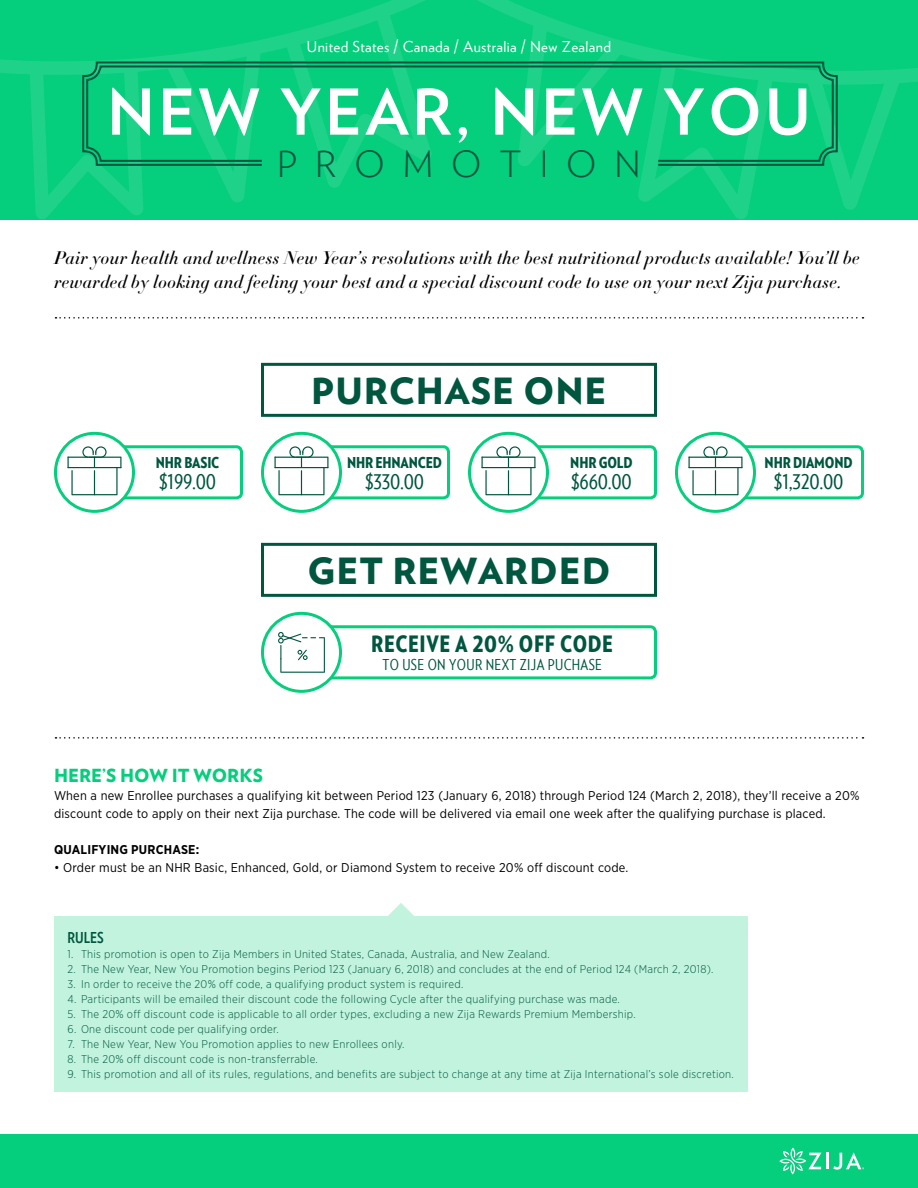
<style>
.page{position:relative;width:918px;height:1188px;background:#fff}
.page>*{position:absolute;margin:0;border:0;box-sizing:border-box;transform-origin:0 0}
.t1{font:700 63px "Verlag";letter-spacing:.05em;color:#fff}
.t2{font:900 36px "Verlag";letter-spacing:.025em;color:#00563f}
.t3{font:300 36px "Verlag";letter-spacing:.5em;color:#00563f}
.t4{font:22.5px "Verlag Condensed";letter-spacing:-.01em;color:#00563f}
.t5{font:900 22.5px "Verlag Condensed";letter-spacing:.025em;color:#00563f}
.t6{font:italic 500 18px/24px "HTF Didot M24";letter-spacing:.025em;color:#000}
.t7{font:900 18px "Verlag";color:#05ce7c}
.t8{font:15px "Verlag";letter-spacing:.025em;color:#fff}
.t9{font:900 15px "Verlag Condensed";letter-spacing:-.01em;color:#00563f}
.t10{font:15px "Verlag Condensed";letter-spacing:.025em;color:#00563f}
.t11{font:700 15px "Verlag Condensed";color:#00563f}
.t12{font:12.75px/18px "Gotham Narrow";letter-spacing:.015em;color:#000}
.t13{font:700 12.75px "Gotham Narrow";letter-spacing:.015em;color:#000}
.t14{font:300 11.25px "Gotham Narrow";letter-spacing:.025em;color:#00563f}
</style>
<div class="page">
<div style="left:0;top:0;width:918px;height:219px;background:#05ce7c"></div>
<div style="left:0;top:1134px;width:918px;height:54px;background:#05ce7c"></div>
<svg style="left:477px;top:0;width:441px;height:219px"></svg>
<svg style="left:0;top:0;width:425px;height:219px"></svg>
<div style="left:315px;top:445px;width:135px;height:54px;border:3px solid #05ce7c;border-radius:5px"></div>
<div style="left:729px;top:445px;width:135px;height:54px;border:3px solid #05ce7c;border-radius:5px"></div>
<div style="left:522px;top:445px;width:135px;height:54px;border:3px solid #05ce7c;border-radius:5px"></div>
<div style="left:108px;top:445px;width:135px;height:54px;border:3px solid #05ce7c;border-radius:5px"></div>
<div style="left:315px;top:625px;width:342px;height:54px;border:3px solid #05ce7c;border-radius:5px"></div>
<svg style="left:779px;top:1147px;width:43px;height:28px"></svg>
<hr style="left:826px;top:1153px;width:3px;height:16px;background:#fff">
<svg style="left:833px;top:1152px;width:31px;height:18px"></svg>
<svg style="left:56px;top:317px;width:807px;height:2px"></svg>
<svg style="left:56px;top:737px;width:807px;height:2px"></svg>
<svg style="left:56px;top:433px;width:78px;height:78px"></svg>
<div style="left:54px;top:432px;width:81px;height:81px;border:3px solid #05ce7c;border-radius:50%"></div>
<div style="left:262px;top:613px;width:78px;height:78px;background:#fff;border-radius:50%"></div>
<div style="left:261px;top:612px;width:81px;height:81px;border:3px solid #05ce7c;border-radius:50%"></div>
<svg style="left:67px;top:446px;width:55px;height:49px"></svg>
<svg style="left:262px;top:433px;width:78px;height:78px"></svg>
<div style="left:261px;top:432px;width:81px;height:81px;border:3px solid #05ce7c;border-radius:50%"></div>
<svg style="left:470px;top:433px;width:78px;height:78px"></svg>
<div style="left:468px;top:432px;width:81px;height:81px;border:3px solid #05ce7c;border-radius:50%"></div>
<svg style="left:676px;top:433px;width:78px;height:78px"></svg>
<div style="left:675px;top:432px;width:81px;height:81px;border:3px solid #05ce7c;border-radius:50%"></div>
<div style="left:261px;top:363px;width:396px;height:54px;background:#fff;border:3px solid #00563f"></div>
<div style="left:261px;top:543px;width:396px;height:54px;background:#fff;border:3px solid #00563f"></div>
<hr style="left:275px;top:467px;width:54px;height:1px;background:#00563f">
<svg style="left:274px;top:446px;width:54px;height:49px"></svg>
<hr style="left:481px;top:467px;width:54px;height:1px;background:#00563f">
<svg style="left:482px;top:446px;width:54px;height:49px"></svg>
<svg style="left:688px;top:446px;width:54px;height:49px"></svg>
<svg style="left:278px;top:632px;width:47px;height:41px"></svg>
<div style="left:54px;top:916px;width:694px;height:175px;background:#c1f3de"></div>
<svg style="left:388px;top:903px;width:26px;height:13px"></svg>
<svg style="left:81px;top:60px;width:758px;height:107px"></svg>
<svg style="left:394px;top:40px;width:4px;height:14px"></svg>
<svg style="left:521px;top:40px;width:5px;height:14px"></svg>
<h3 class="t8" style="left:307px;top:36px;width:306px">United States Canada Australia New Zealand</h3>
<h1 class="t1" style="left:107px;top:62px;width:705px">NEW YEAR, NEW YOU</h1>
<h2 class="t3" style="left:277px;top:138px;width:365px">PROMOTION</h2>
<h3 class="t6" style="left:54px;top:245px;width:807px">Pair your health and wellness New Year’s resolutions with the best nutritional products available! You’ll be rewarded by looking and feeling your best and a special discount code to use on your next Zija purchase.</h3>
<h3 class="t9" style="left:156px;top:451px;width:65px">NHR BASIC</h3>
<h3 class="t4" style="left:159px;top:465px;width:58px">$199.00</h3>
<h2 class="t2" style="left:311px;top:362px;width:297px">PURCHASE ONE</h2>
<h3 class="t9" style="left:347px;top:451px;width:97px">NHR EHNANCED</h3>
<h3 class="t4" style="left:365px;top:465px;width:61px">$330.00</h3>
<h3 class="t9" style="left:570px;top:451px;width:64px">NHR GOLD</h3>
<h3 class="t4" style="left:571px;top:465px;width:62px">$660.00</h3>
<h2 class="t2" style="left:308px;top:542px;width:304px">GET REWARDED</h2>
<h3 class="t5" style="left:371px;top:627px;width:98px">RECEIVE A</h3>
<h3 class="t5" style="left:519px;top:627px;width:96px">OFF CODE</h3>
<h3 class="t10" style="left:382px;top:654px;width:221px">TO USE ON YOUR NEXT ZIJA PUCHASE</h3>
<h3 class="t9" style="left:765px;top:451px;width:90px">NHR DIAMOND</h3>
<h3 class="t4" style="left:774px;top:465px;width:71px">$1,320.00</h3>
<h3 class="t7" style="left:54px;top:761px;width:211px">HERE’S HOW IT WORKS</h3>
<p class="t12" style="left:54px;top:787px;width:807px">When a new Enrollee purchases a qualifying kit between Period 123 (January 6, 2018) through Period 124 (March 2, 2018), they’ll receive a 20% discount code to apply on their next Zija purchase. The code will be delivered via email one week after the qualifying purchase is placed.</p>
<p class="t13" style="left:54px;top:842px;width:147px">QUALIFYING PURCHASE:</p>
<p class="t12" style="left:54px;top:859px;width:576px">• Order must be an NHR Basic, Enhanced, Gold, or Diamond System to receive 20% off discount code.</p>
<h3 class="t11" style="left:68px;top:926px;width:38px">RULES</h3>
<p class="t14" style="left:68px;top:947px;width:484px">1. This promotion is open to Zija Members in United States, Canada, Australia, and New Zealand.</p>
<p class="t14" style="left:68px;top:962px;width:647px">2. The New Year, New You Promotion begins Period 123 (January 6, 2018) and concludes at the end of Period 124 (March 2, 2018).</p>
<p class="t14" style="left:68px;top:977px;width:397px">3. In order to receive the 20% off code, a qualifying product system is required.</p>
<p class="t14" style="left:68px;top:992px;width:554px">4. Participants will be emailed their discount code the following Cycle after the qualifying purchase was made.</p>
<p class="t14" style="left:68px;top:1007px;width:570px">5. The 20% off discount code is applicable to all order types, excluding a new Zija Rewards Premium Membership.</p>
<p class="t14" style="left:68px;top:1022px;width:213px">6. One discount code per qualifying order.</p>
<p class="t14" style="left:68px;top:1037px;width:339px">7. The New Year, New You Promotion applies to new Enrollees only.</p>
<p class="t14" style="left:68px;top:1052px;width:252px">8. The 20% off discount code is non-transferrable.</p>
<p class="t14" style="left:68px;top:1067px;width:668px">9. This promotion and all of its rules, regulations, and benefits are subject to change at any time at Zija International’s sole discretion.</p>
</div>
